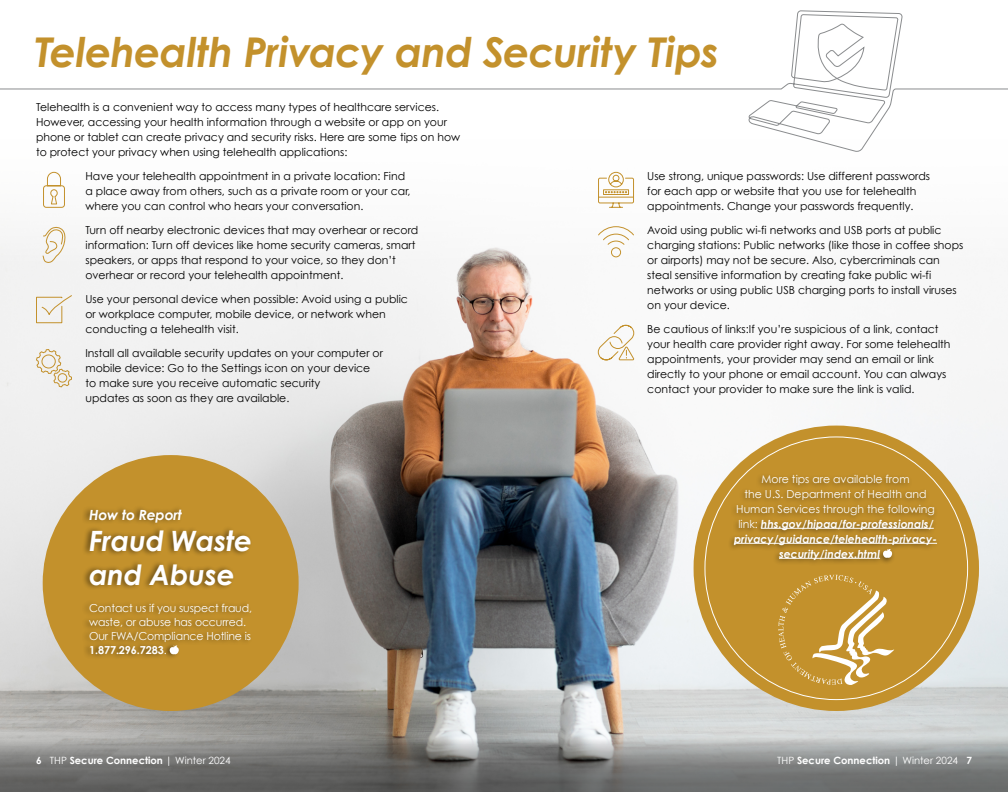
<style>
.page{position:relative;width:1008px;height:792px;background:#fff}
.page>*{position:absolute;margin:0;border:0;box-sizing:border-box;transform-origin:0 0}
.t1{font:italic 700 41px "Century Gothic";letter-spacing:-.015em;color:#c3912c}
.t2{font:italic 700 28px/33.6px "Century Gothic";letter-spacing:-.01em;color:#fff}
.t3{font:italic 700 14px "Century Gothic";letter-spacing:-.01em;color:#fff}
.t4{font:11px/15px "Century Gothic";color:#000}
.t5{font:11px/14px "Century Gothic";letter-spacing:-.005em;color:#fff}
.t6{font:italic 700 11px "Century Gothic";color:#fff}
.t7{font:700 10px "Century Gothic";color:#fff}
.s1{font-weight:700}
.s2{font-weight:400;font-style:normal}
.s3{font-weight:400}
</style>
<div class="page">
<img style="left:0;top:266px;width:1008px;height:472px">
<svg style="left:0;top:738px;width:1008px;height:54px;background:#7c7d7c"></svg>
<div style="left:43px;top:455px;width:256px;height:256px;background:#c3912c;border-radius:50%"></div>
<div style="left:81px;top:504px;width:172px;height:156px;background:#000;opacity:.5"></div>
<svg style="left:169px;top:645px;width:10px;height:9px"></svg>
<svg style="left:43px;top:171px;width:22px;height:37px"></svg>
<svg style="left:42px;top:226px;width:27px;height:38px"></svg>
<svg style="left:36px;top:294px;width:37px;height:30px"></svg>
<svg style="left:35px;top:348px;width:37px;height:40px"></svg>
<svg style="left:598px;top:171px;width:36px;height:37px"></svg>
<svg style="left:598px;top:226px;width:36px;height:32px"></svg>
<svg style="left:597px;top:324px;width:38px;height:37px"></svg>
<div style="left:694px;top:426px;width:285px;height:285px;background:#c3912c;border-radius:50%"></div>
<svg style="left:778px;top:575px;width:116px;height:110px"></svg>
<svg style="left:0;top:10px;width:1008px;height:142px"></svg>
<div style="left:727px;top:472px;width:212px;height:95px;background:#000;opacity:.5"></div>
<hr style="left:761px;top:528px;width:173px;height:1px;background:#fff">
<hr style="left:734px;top:543px;width:203px;height:1px;background:#fff">
<hr style="left:779px;top:558px;width:101px;height:1px;background:#fff">
<svg style="left:883px;top:549px;width:9px;height:9px"></svg>
<h1 class="t1" style="left:35px;top:26px;width:686px">Telehealth Privacy and Security Tips</h1>
<p class="t4" style="left:36px;top:99px;width:426px">Telehealth is a convenient way to access many types of healthcare services.<br>However, accessing your health information through a website or app on your phone or tablet can create privacy and security risks. Here are some tips on how to protect your privacy when using telehealth applications:</p>
<p class="t4" style="left:85px;top:168px;width:327px">Have your telehealth appointment in a private location: Find a place away from others, such as a private room or your car, where you can control who hears your conversation.</p>
<p class="t4" style="left:85px;top:222px;width:334px">Turn off nearby electronic devices that may overhear or record information: Turn off devices like home security cameras, smart speakers, or apps that respond to your voice, so they don’t overhear or record your telehealth appointment.</p>
<p class="t4" style="left:85px;top:291px;width:324px">Use your personal device when possible: Avoid using a public or workplace computer, mobile device, or network when conducting a telehealth visit.</p>
<p class="t4" style="left:85px;top:345px;width:299px">Install all available security updates on your computer or mobile device: Go to the Settings icon on your device to make sure you receive automatic security<br>updates as soon as they are available.</p>
<p class="t4" style="left:647px;top:169px;width:284px">Use strong, unique passwords: Use different passwords for each app or website that you use for telehealth appointments. Change your passwords frequently.</p>
<p class="t4" style="left:647px;top:223px;width:318px">Avoid using public wi-fi networks and USB ports at public charging stations: Public networks (like those in coffee shops or airports) may not be secure. Also, cybercriminals can steal sensitive information by creating fake public wi-fi networks or using public USB charging ports to install viruses on your device.</p>
<p class="t4" style="left:647px;top:321px;width:305px">Be cautious of links:If you’re suspicious of a link, contact your health care provider right away. For some telehealth appointments, your provider may send an email or link directly to your phone or email account. You can always contact your provider to make sure the link is valid.</p>
<p class="t3" style="left:89px;top:506px;width:94px">How to Report</p>
<h2 class="t2" style="left:89px;top:523px;width:165px">Fraud Waste and Abuse</h2>
<p class="t5" style="left:89px;top:601px;width:165px">Contact us if you suspect fraud, waste, or abuse has occurred.<br>Our FWA/Compliance Hotline is<br><span class="s1">1.877.296.7283</span>.</p>
<p class="t5" style="left:762px;top:472px;width:150px">More tips are available from</p>
<p class="t5" style="left:745px;top:487px;width:184px">the U.S. Department of Health and</p>
<p class="t5" style="left:736px;top:502px;width:200px">Human Services through the following</p>
<p class="t6" style="left:738px;top:517px;width:197px"><span class="s2">link:</span> hhs.gov/hipaa/for-professionals/</p>
<p class="t6" style="left:734px;top:532px;width:204px">privacy/guidance/telehealth-privacy-</p>
<p class="t6" style="left:779px;top:547px;width:103px">security/index.html</p>
<p class="t7" style="left:36px;top:754px;width:196px">6 <span class="s3">THP</span> Secure Connection <span class="s3">| Winter 2024</span></p>
<p class="t7" style="left:777px;top:754px;width:196px"><span class="s3">THP</span> Secure Connection <span class="s3">| Winter 2024</span> 7</p>
</div>
